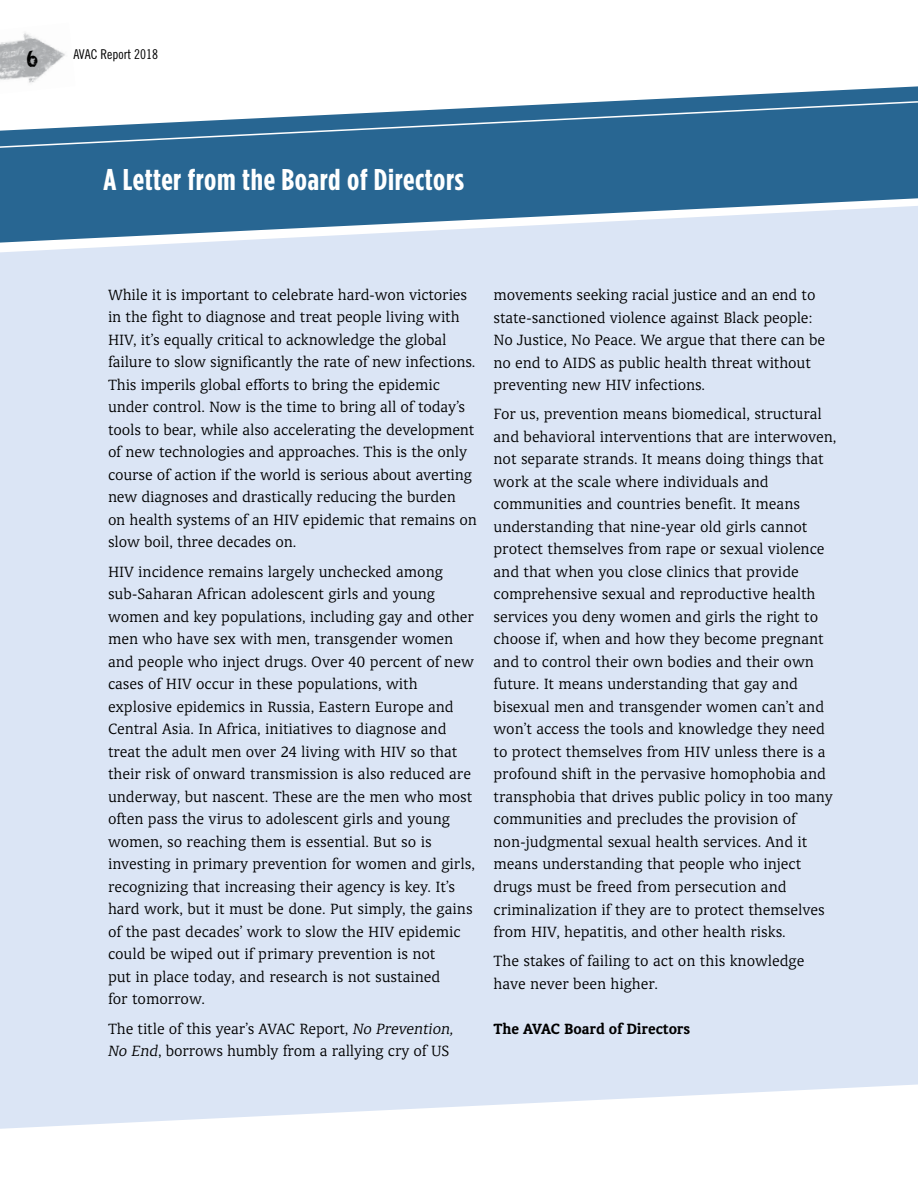
<style>
.page{position:relative;width:918px;height:1188px;background:#fff}
.page>*{position:absolute;margin:0;border:0;box-sizing:border-box;transform-origin:0 0}
.t1{font:700 condensed 30px "Gotham HTF";letter-spacing:.02em;color:#fff;scale:1.08 1}
.t2{font:28.5px "Protest Paint BB";color:#000}
.t3{font:300 16.5px/22.5px "Classic Round";letter-spacing:-.005em;color:#000}
.t4{font:700 16.5px "Classic Round";letter-spacing:-.005em;color:#000}
.t5{font:13.5px "Trade Gothic Cond Eighteen";color:#000}
.s1{font-style:italic}
</style>
<div class="page">
<img style="left:0;top:33px;width:65px;height:50px">
<svg style="left:0;top:86px;width:918px;height:120px;fill:#286692"></svg>
<svg style="left:0;top:100px;width:918px;height:49px"></svg>
<div style="left:0;top:206px;width:918px;height:923px;background:#dbe5f5"></div>
<h2 class="t2" style="left:26px;top:46px;width:13px">6</h2>
<p class="t5" style="left:73px;top:46px;width:86px">AVAC Report 2018</p>
<h1 class="t1" style="left:104px;top:163px;width:335px">A Letter from the Board of Directors</h1>
<p class="t3" style="left:108px;top:283px;width:370px">While it is important to celebrate hard-won victories in the fight to diagnose and treat people living with HIV, it’s equally critical to acknowledge the global failure to slow significantly the rate of new infections.<br>This imperils global efforts to bring the epidemic under control. Now is the time to bring all of today’s tools to bear, while also accelerating the development of new technologies and approaches. This is the only course of action if the world is serious about averting new diagnoses and drastically reducing the burden on health systems of an HIV epidemic that remains on slow boil, three decades on.</p>
<p class="t3" style="left:108px;top:560px;width:368px">HIV incidence remains largely unchecked among sub-Saharan African adolescent girls and young women and key populations, including gay and other men who have sex with men, transgender women and people who inject drugs. Over 40 percent of new cases of HIV occur in these populations, with explosive epidemics in Russia, Eastern Europe and Central Asia. In Africa, initiatives to diagnose and treat the adult men over 24 living with HIV so that their risk of onward transmission is also reduced are underway, but nascent. These are the men who most often pass the virus to adolescent girls and young women, so reaching them is essential. But so is investing in primary prevention for women and girls, recognizing that increasing their agency is key. It’s hard work, but it must be done. Put simply, the gains of the past decades’ work to slow the HIV epidemic could be wiped out if primary prevention is not<br>put in place today, and research is not sustained<br>for tomorrow.</p>
<p class="t3" style="left:108px;top:1017px;width:347px">The title of this year’s AVAC Report, <span class="s1">No Prevention,<br>No End</span>, borrows humbly from a rallying cry of US</p>
<p class="t3" style="left:494px;top:284px;width:333px">movements seeking racial justice and an end to state-sanctioned violence against Black people:<br>No Justice, No Peace. We argue that there can be no end to AIDS as public health threat without preventing new HIV infections.</p>
<p class="t3" style="left:494px;top:403px;width:344px">For us, prevention means biomedical, structural and behavioral interventions that are interwoven, not separate strands. It means doing things that work at the scale where individuals and communities and countries benefit. It means understanding that nine-year old girls cannot protect themselves from rape or sexual violence and that when you close clinics that provide comprehensive sexual and reproductive health services you deny women and girls the right to choose if, when and how they become pregnant and to control their own bodies and their own future. It means understanding that gay and bisexual men and transgender women can’t and won’t access the tools and knowledge they need to protect themselves from HIV unless there is a profound shift in the pervasive homophobia and transphobia that drives public policy in too many communities and precludes the provision of non-judgmental sexual health services. And it means understanding that people who inject drugs must be freed from persecution and criminalization if they are to protect themselves from HIV, hepatitis, and other health risks.</p>
<p class="t3" style="left:494px;top:950px;width:312px">The stakes of failing to act on this knowledge have never been higher.</p>
<p class="t4" style="left:494px;top:1020px;width:198px">The AVAC Board of Directors</p>
</div>
